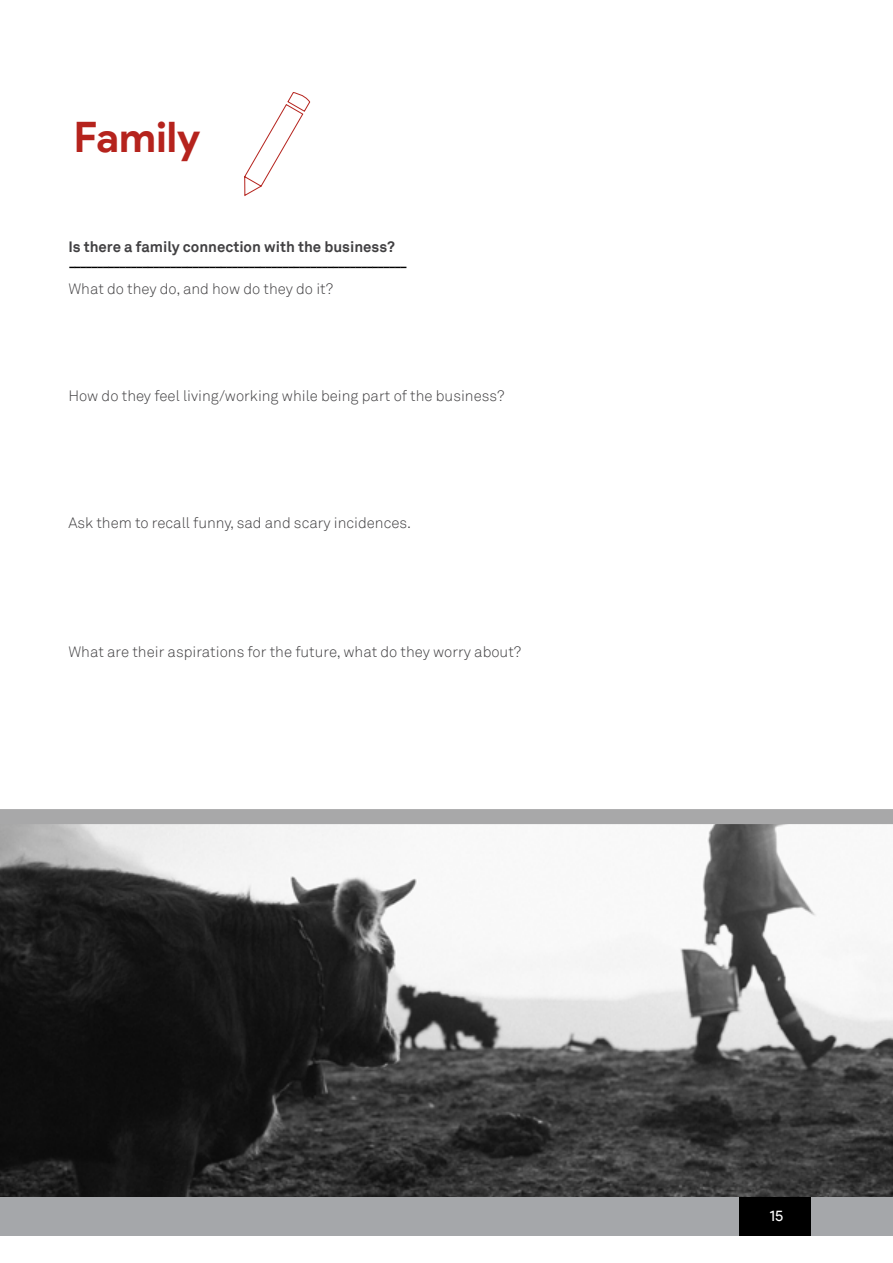
<style>
.page{position:relative;width:893px;height:1263px;background:#fff}
.page>*{position:absolute;margin:0;border:0;box-sizing:border-box;transform-origin:0 0}
.t1{font:700 42px "Product Sans";color:#b5231d}
.t2{font:18px "Product Sans";color:#000}
.t3{font:300 15px "Akkurat TT";color:#414042}
.t4{font:700 15px "Akkurat TT";color:#414042}
.t5{font:15px "Product Sans";color:#fff}
</style>
<div class="page">
<div style="left:738px;top:1196px;width:74px;height:39px;background:#000"></div>
<div style="left:0;top:1196px;width:738px;height:39px;background:#a5a7aa"></div>
<div style="left:811px;top:1196px;width:82px;height:39px;background:#a5a7aa"></div>
<img style="left:0;top:824px;width:893px;height:372px">
<div style="left:0;top:809px;width:893px;height:15px;background:#a8a8a9"></div>
<svg style="left:244px;top:93px;width:67px;height:103px"></svg>
<h1 class="t1" style="left:74px;top:111px;width:128px">Family</h1>
<p class="t4" style="left:68px;top:237px;width:328px">Is there a family connection with the business?</p>
<p class="t2" style="left:68px;top:257px;width:341px">------------------------------------------------------------</p>
<p class="t3" style="left:68px;top:280px;width:266px">What do they do, and how do they do it?</p>
<p class="t3" style="left:68px;top:386px;width:438px">How do they feel living/working while being part of the business?</p>
<p class="t3" style="left:68px;top:514px;width:344px">Ask them to recall funny, sad and scary incidences.</p>
<p class="t3" style="left:68px;top:643px;width:454px">What are their aspirations for the future, what do they worry about?</p>
<p class="t5" style="left:769px;top:1207px;width:16px">15</p>
</div>
